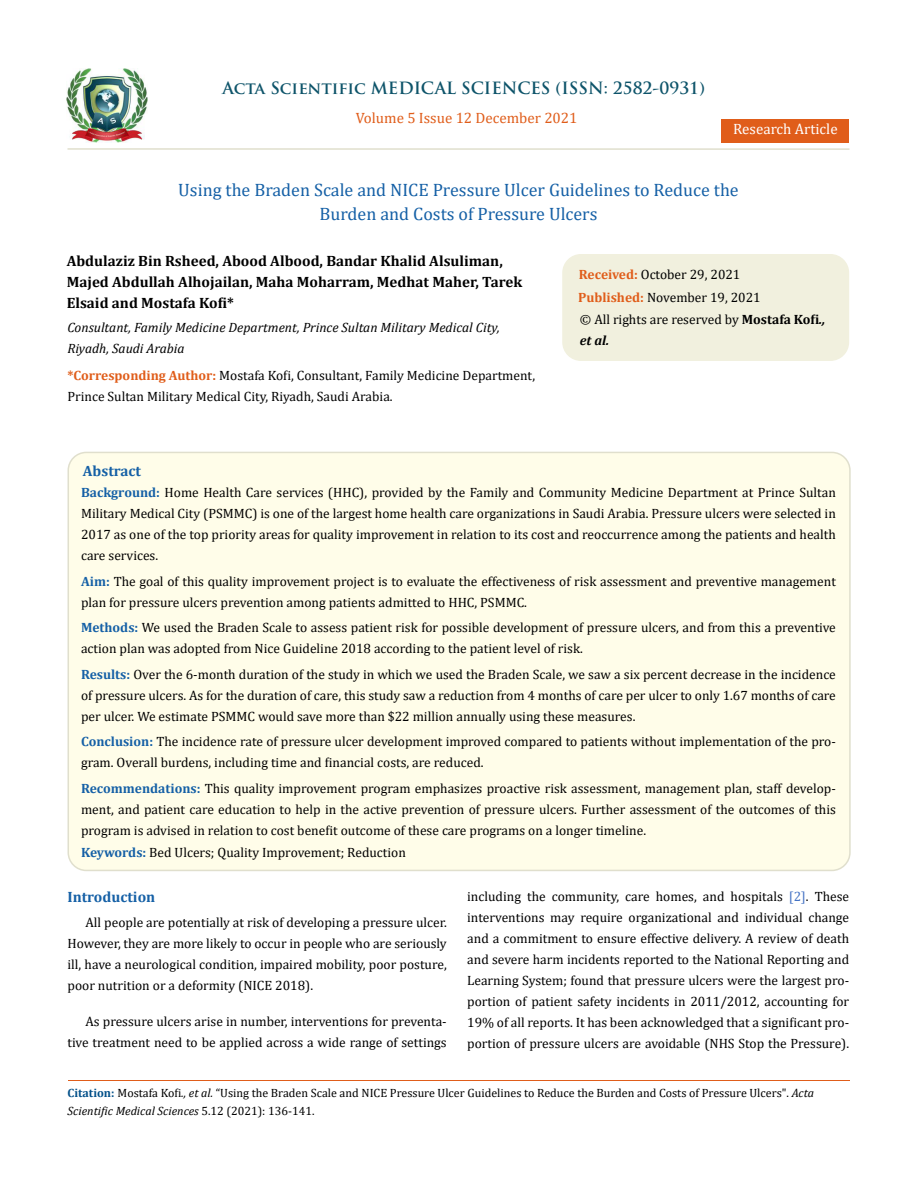
<style>
.page{position:relative;width:917px;height:1188px;background:#fff}
.page>*{position:absolute;margin:0;border:0;box-sizing:border-box;transform-origin:0 0}
.t1{font:18px/24px "Cambria";color:#1560a6;text-align:center}
.t2{font:700 16.5px "Trajan Pro";color:#0e546a}
.t3{font:700 15px/21px "Cambria";color:#000}
.t4{font:15px "Cambria";color:#e05d1a}
.t5{font:700 15px "Cambria";color:#1560a6}
.t6{font:15px "Cambria";color:#fff}
.t7{font:13.5px/21px "Cambria";color:#000}
.t8{font:italic 13.5px/21px "Cambria";color:#000}
.t9{font:12px/18px "Cambria";color:#000}
.s1{font-weight:700;color:#e05d1a}
.s2{font-weight:700}
.s3{font-weight:700;font-style:italic}
.s4{font-weight:700;color:#1560a6}
.s5{color:#4472c4}
.s6{font-weight:700;color:#035089}
.s7{font-style:italic}
</style>
<div class="page">
<img style="left:67px;top:68px;width:80px;height:74px">
<div style="left:721px;top:119px;width:128px;height:23px;background:#e05d1a"></div>
<div style="left:563px;top:255px;width:285px;height:105px;background:#f1f0de;border-radius:18px"></div>
<div style="left:562px;top:254px;width:287px;height:107px;border:2px solid #f1f0de;border-radius:18px"></div>
<div style="left:68px;top:452px;width:781px;height:418px;background:#fffde9;border-radius:18px"></div>
<div style="left:67px;top:452px;width:783px;height:419px;border:2px solid #e0dfcd;border-radius:18px"></div>
<hr style="left:68px;top:1081px;width:781px;height:1px;background:#e05d1a">
<hr style="left:67px;top:148px;width:782px;height:2px;background:#e0dfcd">
<p class="t2" style="left:222px;top:77px;width:484px">Acta Scientific MEDICAL SCIENCES (ISSN: 2582-0931)</p>
<p class="t4" style="left:356px;top:109px;width:223px">Volume 5 Issue 12 December 2021</p>
<p class="t6" style="left:733px;top:120px;width:106px">Research Article</p>
<h1 class="t1" style="left:178px;top:178px;width:562px">Using the Braden Scale and NICE Pressure Ulcer Guidelines to Reduce the<br>Burden and Costs of Pressure Ulcers</h1>
<p class="t3" style="left:67px;top:250px;width:457px">Abdulaziz Bin Rsheed, Abood Albood, Bandar Khalid Alsuliman,<br>Majed Abdullah Alhojailan, Maha Moharram, Medhat Maher, Tarek<br>Elsaid and Mostafa Kofi*</p>
<p class="t8" style="left:67px;top:317px;width:434px">Consultant, Family Medicine Department, Prince Sultan Military Medical City,<br>Riyadh, Saudi Arabia</p>
<p class="t7" style="left:67px;top:364px;width:469px"><span class="s1">*Corresponding Author:</span> Mostafa Kofi, Consultant, Family Medicine Department,<br>Prince Sultan Military Medical City, Riyadh, Saudi Arabia.</p>
<p class="t7" style="left:578px;top:263px;width:184px;line-height:23px"><span class="s1">Received:</span> October 29, 2021<br><span class="s1">Published:</span> November 19, 2021</p>
<p class="t7" style="left:580px;top:309px;width:247px">© All rights are reserved by <span class="s2">Mostafa Kofi</span><span class="s3">., et al.</span></p>
<p class="t5" style="left:83px;top:460px;width:60px">Abstract</p>
<p class="t7" style="left:81px;top:482px;width:756px;text-align:justify"><span class="s4">Background:</span> Home Health Care services (HHC), provided by the Family and Community Medicine Department at Prince Sultan Military Medical City (PSMMC) is one of the largest home health care organizations in Saudi Arabia. Pressure ulcers were selected in 2017 as one of the top priority areas for quality improvement in relation to its cost and reoccurrence among the patients and health care services.</p>
<p class="t7" style="left:81px;top:571px;width:756px"><span class="s4">Aim:</span> The goal of this quality improvement project is to evaluate the effectiveness of risk assessment and preventive management plan for pressure ulcers prevention among patients admitted to HHC, PSMMC.</p>
<p class="t7" style="left:81px;top:617px;width:756px"><span class="s4">Methods:</span> We used the Braden Scale to assess patient risk for possible development of pressure ulcers, and from this a preventive action plan was adopted from Nice Guideline 2018 according to the patient level of risk.</p>
<p class="t7" style="left:81px;top:664px;width:756px;text-align:justify"><span class="s4">Results:</span> Over the 6-month duration of the study in which we used the Braden Scale, we saw a six percent decrease in the incidence of pressure ulcers. As for the duration of care, this study saw a reduction from 4 months of care per ulcer to only 1.67 months of care per ulcer. We estimate PSMMC would save more than $22 million annually using these measures.</p>
<p class="t7" style="left:81px;top:731px;width:756px"><span class="s4">Conclusion:</span> The incidence rate of pressure ulcer development improved compared to patients without implementation of the pro&shy;gram. Overall burdens, including time and financial costs, are reduced.</p>
<p class="t7" style="left:81px;top:778px;width:756px;text-align:justify"><span class="s4">Recommendations:</span> This quality improvement program emphasizes proactive risk assessment, management plan, staff develop&shy;ment, and patient care education to help in the active prevention of pressure ulcers. Further assessment of the outcomes of this program is advised in relation to cost benefit outcome of these care programs on a longer timeline.</p>
<p class="t7" style="left:81px;top:842px;width:326px"><span class="s4">Keywords:</span> Bed Ulcers; Quality Improvement; Reduction</p>
<p class="t5" style="left:67px;top:886px;width:89px">Introduction</p>
<p class="t7" style="left:67px;top:912px;width:381px;text-align:justify;text-indent:18px">All people are potentially at risk of developing a pressure ulcer.<br>However, they are more likely to occur in people who are seriously ill, have a neurological condition, impaired mobility, poor posture, poor nutrition or a deformity (NICE 2018).</p>
<p class="t7" style="left:67px;top:1011px;width:381px;text-align:right">As pressure ulcers arise in number, interventions for preventa&shy;tive treatment need to be applied across a wide range of settings</p>
<p class="t7" style="left:467px;top:885px;width:383px;text-align:justify">including the community, care homes, and hospitals <span class="s5">[2]</span>. These interventions may require organizational and individual change and a commitment to ensure effective delivery. A review of death and severe harm incidents reported to the National Reporting and Learning System; found that pressure ulcers were the largest pro&shy;portion of patient safety incidents in 2011/2012, accounting for 19% of all reports. It has been acknowledged that a significant pro&shy;portion of pressure ulcers are avoidable (NHS Stop the Pressure).</p>
<p class="t9" style="left:68px;top:1084px;width:748px"><span class="s6">Citation:</span> Mostafa Kofi<span class="s7">., et al.</span> “Using the Braden Scale and NICE Pressure Ulcer Guidelines to Reduce the Burden and Costs of Pressure Ulcers". <span class="s7">Acta<br>Scientific Medical Sciences</span> 5.12 (2021): 136-141.</p>
</div>
